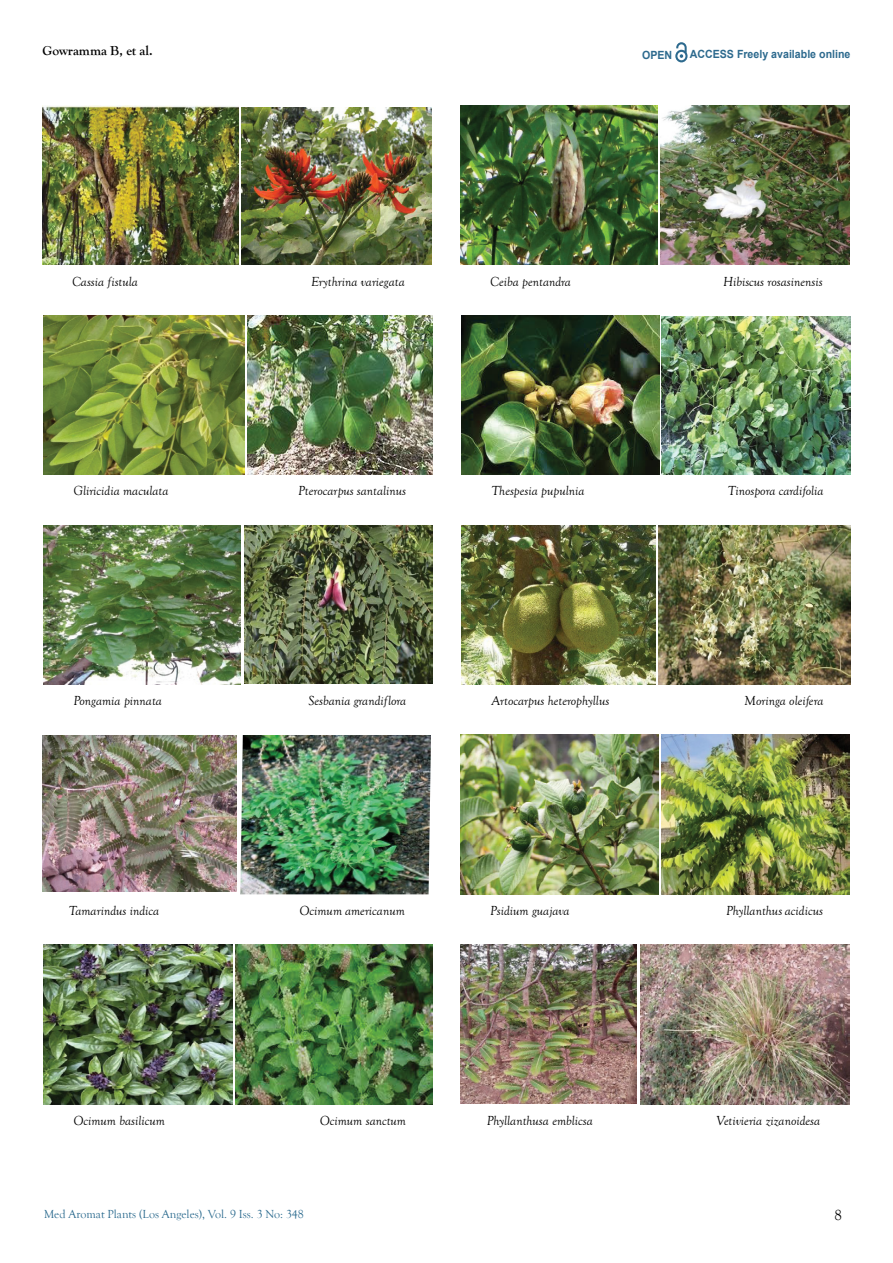
<style>
.page{position:relative;width:893px;height:1263px;background:#fff}
.page>*{position:absolute;margin:0;border:0;box-sizing:border-box;transform-origin:0 0}
.t1{font:15px "Goudy Old Style T";color:#000}
.t2{font:italic 13.5px "Goudy Old Style T";color:#000}
.t3{font:700 13.5px "Goudy Old Style T";color:#000}
.t4{font:12px "Goudy Old Style T";color:#2c6b8f}
.t5{font:700 11.25px "Arial";color:#2d6a8e;scale:.94 1}
</style>
<div class="page">
<svg style="left:675px;top:43px;width:12px;height:19px"></svg>
<img style="left:43px;top:105px;width:196px;height:160px">
<img style="left:241px;top:107px;width:190px;height:158px">
<img style="left:461px;top:105px;width:196px;height:160px">
<img style="left:661px;top:105px;width:188px;height:160px">
<img style="left:44px;top:315px;width:201px;height:160px">
<img style="left:247px;top:315px;width:185px;height:160px">
<img style="left:462px;top:315px;width:197px;height:160px">
<img style="left:662px;top:316px;width:188px;height:159px">
<img style="left:44px;top:525px;width:196px;height:159px">
<img style="left:245px;top:525px;width:187px;height:159px">
<img style="left:462px;top:525px;width:194px;height:159px">
<img style="left:658px;top:525px;width:192px;height:159px">
<img style="left:43px;top:735px;width:194px;height:157px">
<img style="left:240px;top:735px;width:191px;height:159px">
<img style="left:461px;top:735px;width:197px;height:159px">
<img style="left:662px;top:735px;width:187px;height:159px">
<img style="left:44px;top:945px;width:188px;height:159px">
<img style="left:236px;top:945px;width:196px;height:159px">
<img style="left:461px;top:945px;width:176px;height:158px">
<img style="left:641px;top:945px;width:208px;height:159px">
<p class="t3" style="left:43px;top:43px;width:112px">Gowramma B, et al.</p>
<p class="t5" style="left:642px;top:47px;width:34px">OPEN</p>
<p class="t5" style="left:690px;top:46px;width:172px">ACCESS Freely available online</p>
<p class="t2" style="left:72px;top:274px;width:67px">Cassia fistula</p>
<p class="t2" style="left:311px;top:274px;width:95px">Erythrina variegata</p>
<p class="t2" style="left:490px;top:274px;width:82px">Ceiba pentandra</p>
<p class="t2" style="left:723px;top:274px;width:101px">Hibiscus rosasinensis</p>
<p class="t2" style="left:73px;top:484px;width:97px">Gliricidia maculata</p>
<p class="t2" style="left:298px;top:484px;width:110px">Pterocarpus santalinus</p>
<p class="t2" style="left:491px;top:484px;width:95px">Thespesia pupulnia</p>
<p class="t2" style="left:728px;top:484px;width:97px">Tinospora cardifolia</p>
<p class="t2" style="left:73px;top:693px;width:90px">Pongamia pinnata</p>
<p class="t2" style="left:309px;top:693px;width:99px">Sesbania grandiflora</p>
<p class="t2" style="left:491px;top:693px;width:119px">Artocarpus heterophyllus</p>
<p class="t2" style="left:745px;top:693px;width:80px">Moringa oleifera</p>
<p class="t2" style="left:69px;top:903px;width:92px">Tamarindus indica</p>
<p class="t2" style="left:300px;top:903px;width:107px">Ocimum americanum</p>
<p class="t2" style="left:490px;top:903px;width:81px">Psidium guajava</p>
<p class="t2" style="left:726px;top:903px;width:98px">Phyllanthus acidicus</p>
<p class="t2" style="left:73px;top:1113px;width:93px">Ocimum basilicum</p>
<p class="t2" style="left:320px;top:1113px;width:88px">Ocimum sanctum</p>
<p class="t2" style="left:487px;top:1113px;width:108px">Phyllanthusa emblicsa</p>
<p class="t2" style="left:716px;top:1113px;width:106px">Vetivieria zizanoidesa</p>
<p class="t4" style="left:44px;top:1207px;width:261px">Med Aromat Plants (Los Angeles), Vol. 9 Iss. 3 No: 348</p>
<p class="t1" style="left:834px;top:1207px;width:9px">8</p>
</div>
